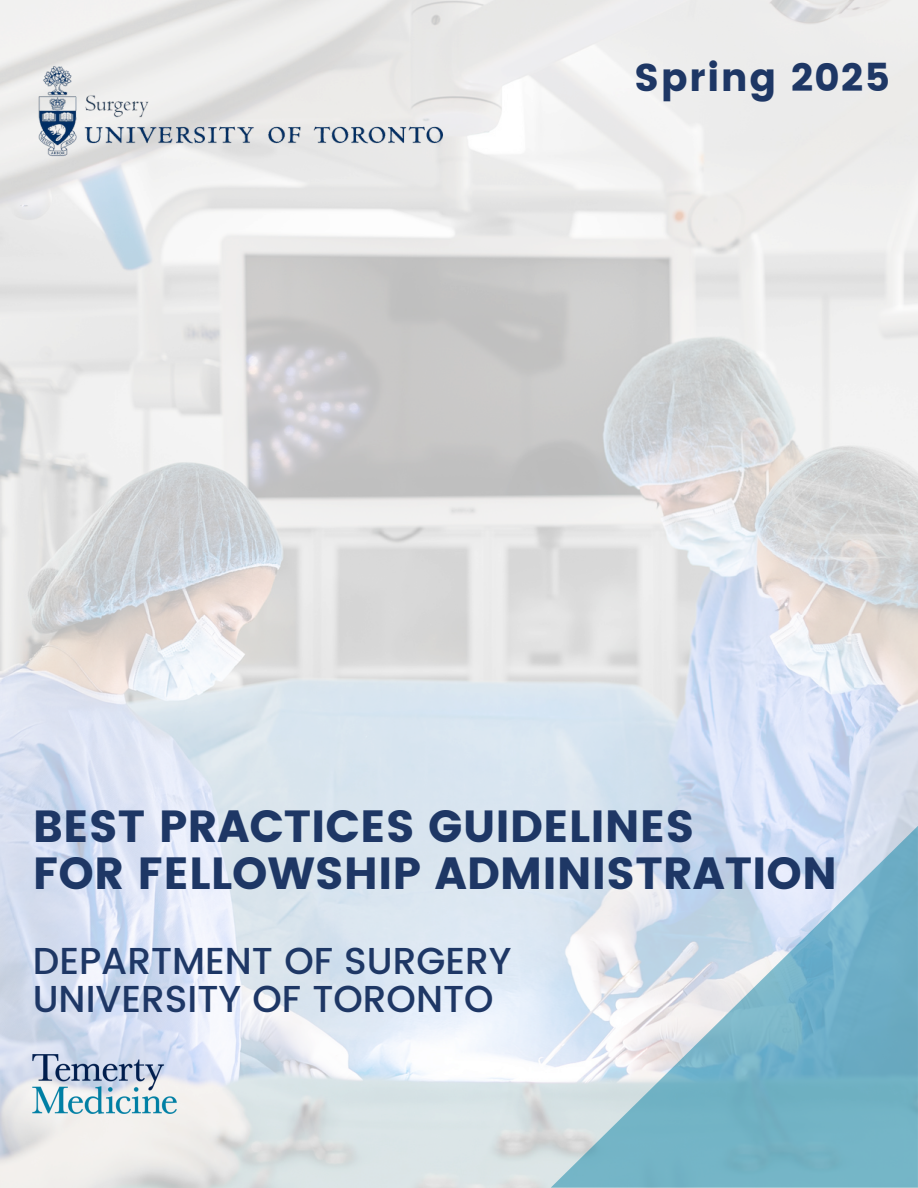
<style>
.page{position:relative;width:918px;height:1188px;background:#fff}
.page>*{position:absolute;margin:0;border:0;box-sizing:border-box;transform-origin:0 0}
.t1{font:45px/46.2px "Poppins";color:#1e3765}
.t2{font:38.7px "Poppins";letter-spacing:.04em;color:#1e3765}
.t3{font:500 37.5px/38.2px "Poppins";color:#1e3765}
</style>
<div class="page">
<img style="left:0;top:0;width:918px;height:1188px">
<img style="left:13px;top:46px;width:446px;height:137px">
<svg style="left:551px;top:826px;width:367px;height:362px;background:#a5c9d9"></svg>
<img style="left:33px;top:1054px;width:144px;height:60px">
<h1 class="t2" style="left:634px;top:55px;width:257px">Spring 2025</h1>
<p class="t1" style="left:33px;top:804px;width:806px">BEST PRACTICES GUIDELINES<br>FOR FELLOWSHIP ADMINISTRATION</p>
<p class="t3" style="left:33px;top:942px;width:480px">DEPARTMENT OF SURGERY<br>UNIVERSITY OF TORONTO</p>
</div>
